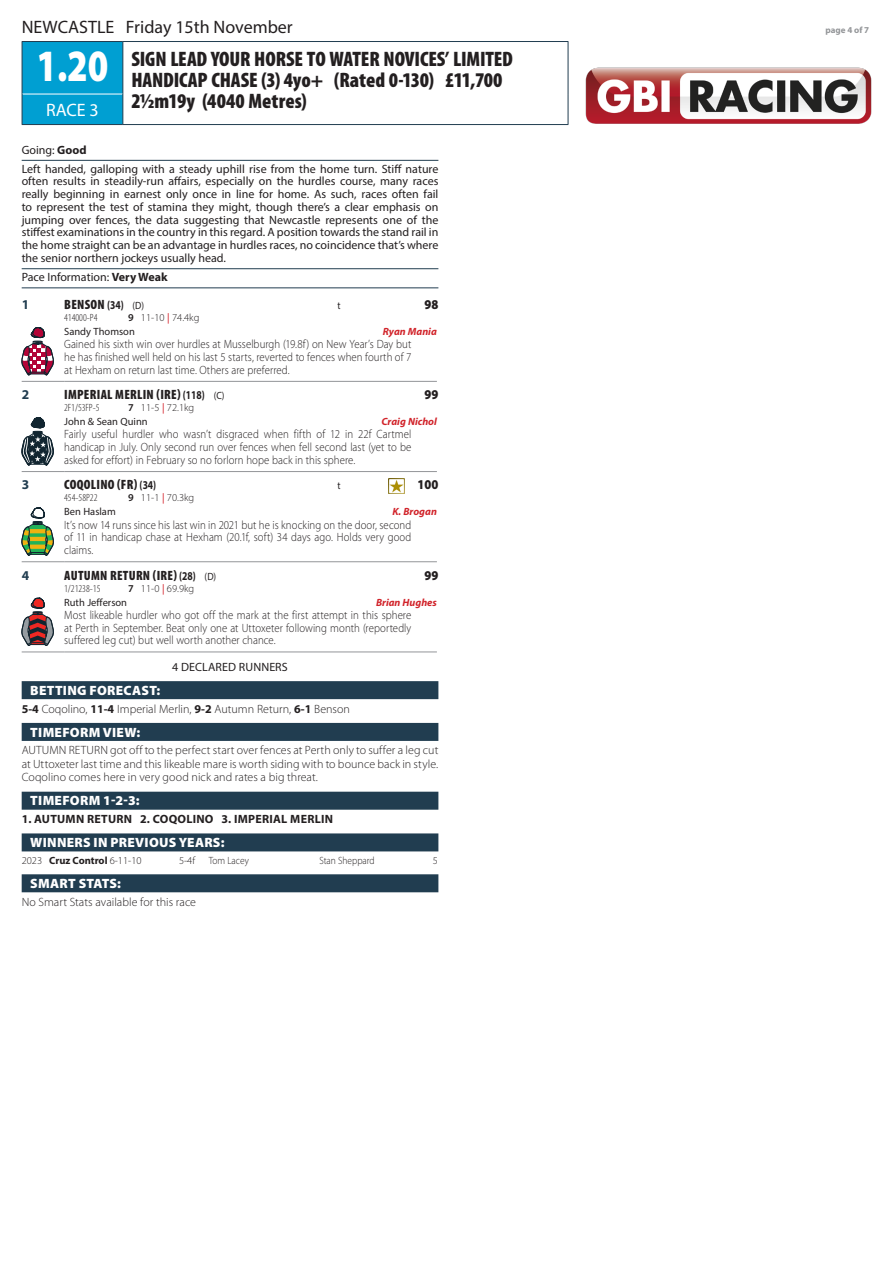
<style>
.page{position:relative;width:893px;height:1263px;background:#fff}
.page>*{position:absolute;margin:0;border:0;box-sizing:border-box;transform-origin:0 0}
.RaceTime{font:900 45px "Myriad Pro";color:#fff;scale:.8 1}
.RaceTitle{font:900 condensed 21px/21px "Myriad Pro";letter-spacing:-.01em;color:#231f20}
.CourseDate{font:18px "Myriad Pro";color:#231f20}
.RaceNumber{font:18px "Myriad Pro";color:#fff}
.Horse{font:900 condensed 13.5px "Myriad Pro";letter-spacing:.02em;color:#231f20}
.SubHead{font:900 13.5px "Myriad Pro";letter-spacing:.02em;color:#fff}
.Horse-2{font:900 13.5px "Myriad Pro";color:#231f20;scale:.9 1}
.Horse-3{font:700 13.5px "Myriad Pro";color:#213d50}
.ShortComment2{font:300 12px/12.8px "Myriad Pro";letter-spacing:.005em;color:#231f20;text-align:justify;scale:.9 1}
.CourseDesc{font:12px/12.8px "Myriad Pro";color:#231f20;text-align:justify}
.TFView{font:300 12px/13.5px "Myriad Pro";letter-spacing:.005em;color:#231f20;text-align:justify}
.Betting{font:300 12px "Myriad Pro";color:#231f20}
.Timeform123{font:700 12px "Myriad Pro";letter-spacing:.02em;color:#231f20}
.BlankSmartStats{font:300 12px "Myriad Pro";letter-spacing:.005em;color:#231f20}
.DrawPace{font:12px "Myriad Pro";color:#231f20}
.Declared{font:12px "Myriad Pro";letter-spacing:.01em;color:#231f20}
.Going{font:12px "Myriad Pro";color:#231f20}
.FormAgeWeight{font:300 10.5px "Myriad Pro";color:#231f20}
.TrainerJockey{font:10.5px "Myriad Pro";color:#231f20}
.TrainerJockey-2{font:italic 700 10.5px "Myriad Pro";color:#d1232a}
.FormAgeWeight-2{font:300 condensed 10.5px "Myriad Pro";color:#231f20}
.PreviousWinners{font:300 10.5px "Myriad Pro";color:#231f20}
.PreviousWinners-2{font:300 10.5px "Myriad Pro";color:#231f20;scale:.9 1}
.Horse-4{font:10.5px "Myriad Pro";color:#231f20;scale:.9 1}
.t1{font:700 9px "Myriad Pro";color:#939598}
.s1{font-weight:700}
.s2{font-weight:700;font-stretch:normal;font-size:12px}
.s3{font-weight:400;font-stretch:normal;font-size:10.5px}
.s4{font-weight:600}
.s5{font-weight:400;color:#d2161e}
</style>
<div class="page">
<img style="left:585px;top:67px;width:287px;height:57px">
<hr style="left:22px;top:160px;width:416px;height:1px;background:#213d50">
<hr style="left:22px;top:268px;width:416px;height:1px;background:#213d50">
<hr style="left:22px;top:287px;width:416px;height:1px;background:#213d50">
<div style="left:22px;top:681px;width:416px;height:18px;background:#213d50"></div>
<div style="left:22px;top:723px;width:416px;height:18px;background:#213d50"></div>
<div style="left:22px;top:792px;width:416px;height:18px;background:#213d50"></div>
<div style="left:22px;top:833px;width:416px;height:18px;background:#213d50"></div>
<div style="left:22px;top:874px;width:416px;height:18px;background:#213d50"></div>
<hr style="left:22px;top:381px;width:42px;height:1px;background:#939598">
<hr style="left:64px;top:381px;width:373px;height:1px;background:#939598">
<svg style="left:22px;top:327px;width:32px;height:48px"></svg>
<hr style="left:22px;top:471px;width:42px;height:1px;background:#939598">
<hr style="left:64px;top:471px;width:373px;height:1px;background:#939598">
<svg style="left:22px;top:417px;width:32px;height:48px"></svg>
<img style="left:389px;top:478px;width:15px;height:16px">
<hr style="left:22px;top:561px;width:42px;height:1px;background:#939598">
<hr style="left:64px;top:561px;width:373px;height:1px;background:#939598">
<svg style="left:22px;top:507px;width:32px;height:49px"></svg>
<hr style="left:22px;top:652px;width:42px;height:1px;background:#939598">
<hr style="left:64px;top:652px;width:373px;height:1px;background:#939598">
<svg style="left:22px;top:598px;width:32px;height:48px"></svg>
<div style="left:23px;top:42px;width:99px;height:82px;background:#009fd2"></div>
<hr style="left:22px;top:41px;width:101px;height:1px;background:#213d50">
<hr style="left:22px;top:42px;width:1px;height:52px;background:#213d50">
<hr style="left:123px;top:41px;width:445px;height:1px;background:#213d50">
<hr style="left:122px;top:42px;width:1px;height:52px;background:#213d50">
<hr style="left:568px;top:42px;width:1px;height:52px;background:#213d50">
<hr style="left:568px;top:94px;width:1px;height:30px;background:#213d50">
<hr style="left:123px;top:124px;width:445px;height:1px;background:#213d50">
<hr style="left:22px;top:94px;width:100px;height:1px;background:#fff">
<hr style="left:22px;top:94px;width:1px;height:30px;background:#213d50">
<hr style="left:122px;top:94px;width:1px;height:30px;background:#213d50">
<hr style="left:22px;top:124px;width:101px;height:1px;background:#213d50">
<p class="CourseDate" style="left:22px;top:15px;width:273px">NEWCASTLE Friday 15th November</p>
<p class="RaceTime" style="left:36px;top:36px;width:92px">1.20</p>
<p class="RaceTitle" style="left:131px;top:48px;width:383px">SIGN LEAD YOUR HORSE TO WATER NOVICES’ LIMITED<br>HANDICAP CHASE (3) 4yo+ (Rated 0-130) £11,700<br>2½m19y (4040 Metres)</p>
<p class="RaceNumber" style="left:46px;top:99px;width:54px">RACE 3</p>
<p class="Going" style="left:22px;top:142px;width:66px">Going: <span class="s1">Good</span></p>
<p class="CourseDesc" style="left:22px;top:162px;width:418px">Left handed, galloping with a steady uphill rise from the home turn. Stiff nature often results in steadily-run affairs, especially on the hurdles course, many races really beginning in earnest only once in line for home. As such, races often fail to represent the test of stamina they might, though there’s a clear emphasis on jumping over fences, the data suggesting that Newcastle represents one of the stiffest examinations in the country in this regard. A position towards the stand rail in the home straight can be an advantage in hurdles races, no coincidence that’s where the senior northern jockeys usually head.</p>
<p class="DrawPace" style="left:22px;top:270px;width:147px">Pace Information: <span class="s1">Very Weak</span></p>
<p class="Horse-3" style="left:22px;top:296px;width:9px">1</p>
<p class="Horse" style="left:64px;top:296px;width:81px">BENSON <span class="s2">(34)</span> <span class="s3">(D)</span></p>
<p class="Horse-4" style="left:337px;top:299px;width:5px">t</p>
<p class="Horse-2" style="left:424px;top:295px;width:17px">98</p>
<p class="FormAgeWeight-2" style="left:64px;top:311px;width:35px">414000-P4</p>
<p class="FormAgeWeight" style="left:128px;top:311px;width:73px"><span class="s4">9</span> 11-10 <span class="s5">|</span> 74.4kg</p>
<p class="TrainerJockey" style="left:64px;top:325px;width:72px">Sandy Thomson</p>
<p class="TrainerJockey-2" style="left:383px;top:325px;width:56px">Ryan Mania</p>
<p class="ShortComment2" style="left:64px;top:338px;width:387px">Gained his sixth win over hurdles at Musselburgh (19.8f) on New Year’s Day but he has finished well held on his last 5 starts, reverted to fences when fourth of 7 at Hexham on return last time. Others are preferred.</p>
<p class="Horse-3" style="left:22px;top:386px;width:9px">2</p>
<p class="Horse" style="left:64px;top:386px;width:162px">IMPERIAL MERLIN (IRE) <span class="s2">(118)</span> <span class="s3">(C)</span></p>
<p class="Horse-2" style="left:424px;top:386px;width:17px">99</p>
<p class="FormAgeWeight-2" style="left:64px;top:402px;width:37px">2F1/53FP-5</p>
<p class="FormAgeWeight" style="left:128px;top:401px;width:68px"><span class="s4">7</span> 11-5 <span class="s5">|</span> 72.1kg</p>
<p class="TrainerJockey" style="left:64px;top:415px;width:85px">John &amp; Sean Quinn</p>
<p class="TrainerJockey-2" style="left:381px;top:415px;width:57px">Craig Nichol</p>
<p class="ShortComment2" style="left:64px;top:428px;width:387px">Fairly useful hurdler who wasn’t disgraced when fifth of 12 in 22f Cartmel handicap in July. Only second run over fences when fell second last (yet to be asked for effort) in February so no forlorn hope back in this sphere.</p>
<p class="Horse-3" style="left:22px;top:476px;width:9px">3</p>
<p class="Horse" style="left:64px;top:476px;width:94px">COQOLINO (FR) <span class="s2">(34)</span></p>
<p class="Horse-4" style="left:337px;top:479px;width:5px">t</p>
<p class="Horse-2" style="left:417px;top:476px;width:25px">100</p>
<p class="FormAgeWeight-2" style="left:64px;top:492px;width:35px">454-58P22</p>
<p class="FormAgeWeight" style="left:128px;top:492px;width:68px"><span class="s4">9</span> 11-1 <span class="s5">|</span> 70.3kg</p>
<p class="TrainerJockey" style="left:64px;top:505px;width:53px">Ben Haslam</p>
<p class="TrainerJockey-2" style="left:392px;top:505px;width:46px">K. Brogan</p>
<p class="ShortComment2" style="left:64px;top:518px;width:387px">It’s now 14 runs since his last win in 2021 but he is knocking on the door, second of 11 in handicap chase at Hexham (20.1f, soft) 34 days ago. Holds very good claims.</p>
<p class="Horse-3" style="left:22px;top:566px;width:9px">4</p>
<p class="Horse" style="left:64px;top:566px;width:154px">AUTUMN RETURN (IRE) <span class="s2">(28)</span> <span class="s3">(D)</span></p>
<p class="Horse-2" style="left:424px;top:566px;width:17px">99</p>
<p class="FormAgeWeight-2" style="left:64px;top:582px;width:38px">1/21238-15</p>
<p class="FormAgeWeight" style="left:128px;top:582px;width:68px"><span class="s4">7</span> 11-0 <span class="s5">|</span> 69.9kg</p>
<p class="TrainerJockey" style="left:64px;top:595px;width:64px">Ruth Jefferson</p>
<p class="TrainerJockey-2" style="left:376px;top:595px;width:62px">Brian Hughes</p>
<p class="ShortComment2" style="left:64px;top:608px;width:387px">Most likeable hurdler who got off the mark at the first attempt in this sphere at Perth in September. Beat only one at Uttoxeter following month (reportedly suffered leg cut) but well worth another chance.</p>
<p class="Declared" style="left:172px;top:659px;width:117px">4 DECLARED RUNNERS</p>
<p class="SubHead" style="left:30px;top:681px;width:132px">BETTING FORECAST:</p>
<p class="Betting" style="left:22px;top:701px;width:330px"><span class="s1">5-4</span> Coqolino, <span class="s1">11-4</span> Imperial Merlin, <span class="s1">9-2</span> Autumn Return, <span class="s1">6-1</span> Benson</p>
<p class="SubHead" style="left:30px;top:723px;width:111px">TIMEFORM VIEW:</p>
<p class="TFView" style="left:22px;top:743px;width:418px">AUTUMN RETURN got off to the perfect start over fences at Perth only to suffer a leg cut at Uttoxeter last time and this likeable mare is worth siding with to bounce back in style.<br>Coqolino comes here in very good nick and rates a big threat.</p>
<p class="SubHead" style="left:30px;top:792px;width:111px">TIMEFORM 1-2-3:</p>
<p class="Timeform123" style="left:22px;top:811px;width:313px">1. AUTUMN RETURN 2. COQOLINO 3. IMPERIAL MERLIN</p>
<p class="SubHead" style="left:30px;top:834px;width:196px">WINNERS IN PREVIOUS YEARS:</p>
<p class="PreviousWinners" style="left:22px;top:854px;width:121px">2023 <span class="s1">Cruz Control</span> 6-11-10</p>
<p class="PreviousWinners" style="left:179px;top:854px;width:18px">5-4f</p>
<p class="PreviousWinners-2" style="left:209px;top:854px;width:46px">Tom Lacey</p>
<p class="PreviousWinners-2" style="left:319px;top:854px;width:63px">Stan Sheppard</p>
<p class="PreviousWinners" style="left:433px;top:854px;width:7px">5</p>
<p class="SubHead" style="left:30px;top:874px;width:92px">SMART STATS:</p>
<p class="BlankSmartStats" style="left:22px;top:894px;width:176px">No Smart Stats available for this race</p>
<p class="t1" style="left:825px;top:24px;width:45px">page 4 of 7</p>
</div>
